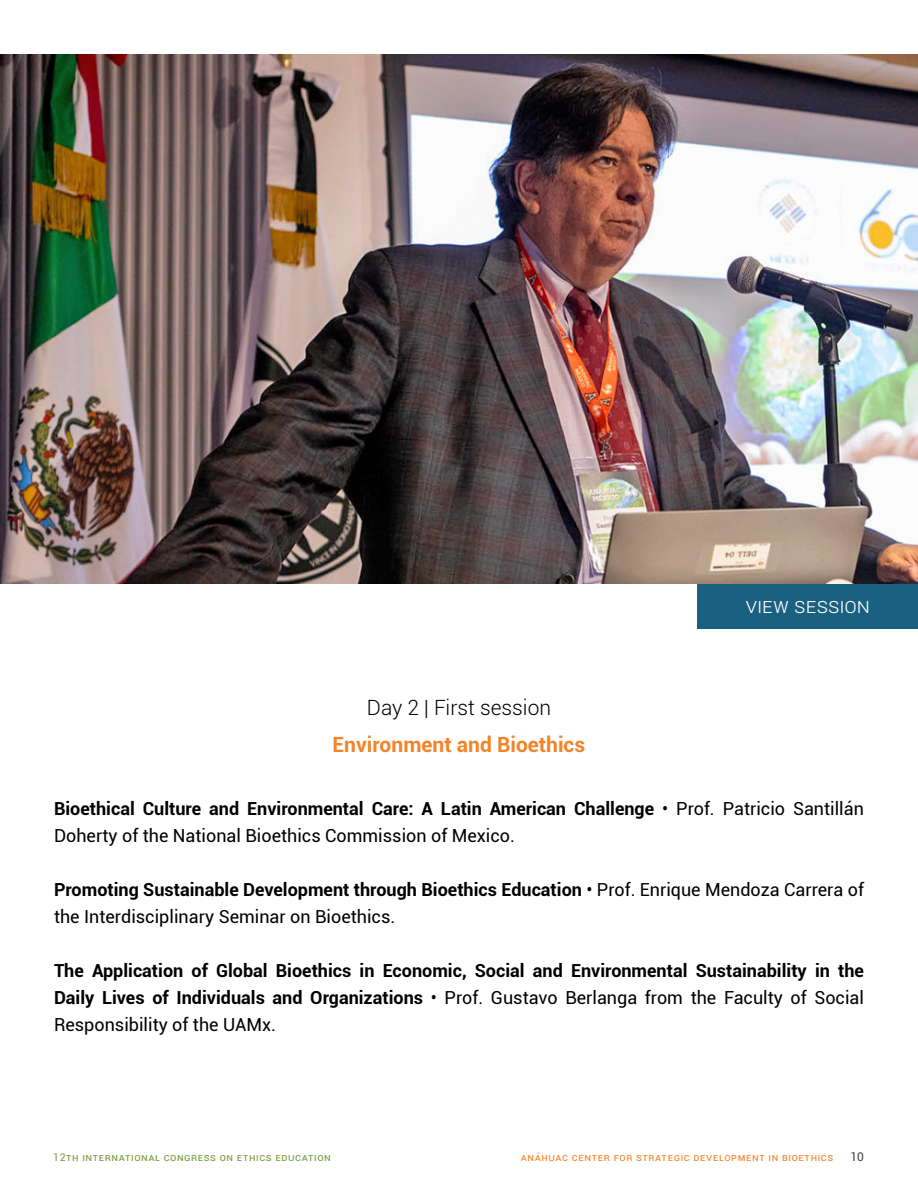
<style>
.page{position:relative;width:918px;height:1188px;background:#fff}
.page>*{position:absolute;margin:0;border:0;box-sizing:border-box;transform-origin:0 0}
.t1{font:700 21px "Roboto";color:#f28429}
.t2{font:300 21px "Roboto";color:#000}
.t3{font:300 21px "Roboto";color:#fff}
.t4{font:18px/27px "Roboto";color:#000}
.t5{font:700 18px/27px "Roboto";color:#000;text-align:justify}
.t6{font:12px "Roboto";color:#404040}
.t7{font:10.5px "Roboto";letter-spacing:.05em;color:#f58427}
.t8{font:10.5px "Roboto";letter-spacing:.05em;color:#779e3f}
.s1{font-weight:700}
.s2{font-weight:400}
</style>
<div class="page">
<div style="left:698px;top:584px;width:220px;height:45px;background:#196081"></div>
<img style="left:0;top:54px;width:917px;height:530px">
<p class="t2" style="left:367px;top:693px;width:186px">Day 2 | First session</p>
<p class="t1" style="left:333px;top:730px;width:254px">Environment and Bioethics</p>
<p class="t3" style="left:745px;top:591px;width:126px">View session</p>
<p class="t4" style="left:54px;top:795px;width:811px"><span class="s1">Bioethical Culture and Environmental Care: A Latin American Challenge</span> • Prof. Patricio Santillán<br>Doherty of the National Bioethics Commission of Mexico.</p>
<p class="t4" style="left:54px;top:876px;width:811px"><span class="s1">Promoting Sustainable Development through Bioethics Education</span> • Prof. Enrique Mendoza Carrera of the Interdisciplinary Seminar on Bioethics.</p>
<p class="t5" style="left:54px;top:957px;width:812px">The Application of Global Bioethics in Economic, Social and Environmental Sustainability in the Daily Lives of Individuals and Organizations <span class="s2">• Prof. Gustavo Berlanga from the Faculty of Social Responsibility of the UAMx.</span></p>
<p class="t8" style="left:53px;top:1150px;width:279px">12th International Congress on Ethics Education</p>
<p class="t7" style="left:521px;top:1150px;width:314px">Anáhuac Center for Strategic Development i n Bioethics</p>
<p class="t6" style="left:850px;top:1148px;width:15px">10</p>
</div>
